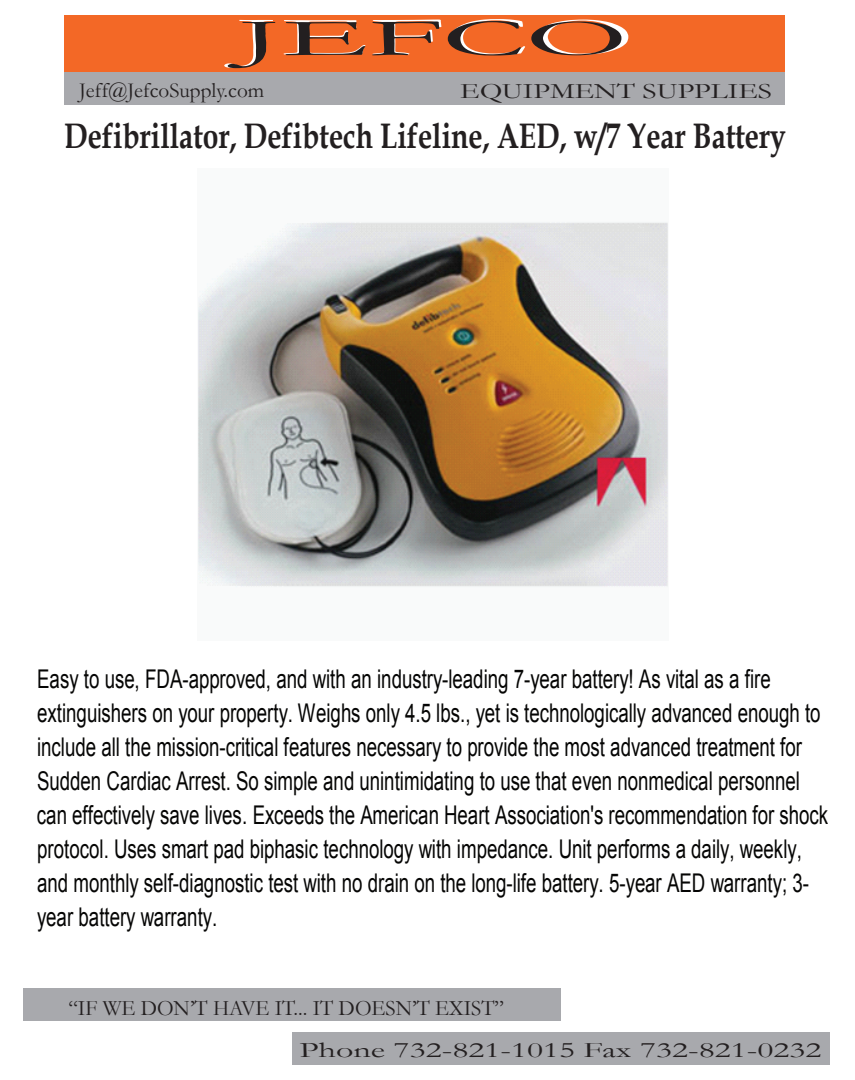
<style>
.page{position:relative;width:855px;height:1080px;background:#fff}
.page>*{position:absolute;margin:0;border:0;box-sizing:border-box;transform-origin:0 0}
.t1{font:54.62px "Garamond";color:#fff;scale:2.46 1}
.t2{font:700 35.38px "Book Antiqua";color:#231f20;scale:.8 1}
.t3{font:25.75px/34px "Arial";color:#050504;scale:.72 1}
.t4{font:22.12px "Garamond";color:#231f20;scale:.96 1}
.t5{font:22.12px "Garamond";color:#231f20;scale:1.54 1}
.t6{font:22.12px "Garamond";color:#231f20;scale:1.34 1}
.t7{font:21.38px "Garamond";color:#231f20}
</style>
<div class="page">
<div style="left:64px;top:15px;width:721px;height:58px;background:#f36826"></div>
<div style="left:64px;top:73px;width:721px;height:32px;background:#a8a9ad"></div>
<div style="left:292px;top:1033px;width:538px;height:32px;background:#a8a9ad"></div>
<div style="left:24px;top:989px;width:537px;height:32px;background:#a8a9ad"></div>
<img style="left:198px;top:222px;width:470px;height:365px">
<h1 class="t1" style="left:236px;top:0;width:164px">JEFCO</h1>
<p class="t6" style="left:460px;top:76px;width:234px">EQUIPMENT SUPPLIES</p>
<p class="t7" style="left:79px;top:76px;width:186px">Jeff@JefcoSupply.com</p>
<h2 class="t2" style="left:64px;top:112px;width:904px">Defibrillator, Defibtech Lifeline, AED, w/7 Year Battery</h2>
<p class="t3" style="left:37px;top:662px;width:1100px">Easy to use, FDA-approved, and with an industry-leading 7-year battery! As vital as a fire extinguishers on your property. Weighs only 4.5 lbs., yet is technologically advanced enough to include all the mission-critical features necessary to provide the most advanced treatment for Sudden Cardiac Arrest. So simple and unintimidating to use that even nonmedical personnel can effectively save lives. Exceeds the American Heart Association's recommendation for shock protocol. Uses smart pad biphasic technology with impedance. Unit performs a daily, weekly, and monthly self-diagnostic test with no drain on the long-life battery. 5-year AED warranty; 3- year battery warranty.</p>
<p class="t4" style="left:68px;top:993px;width:455px">“IF WE DON’T HAVE IT... IT DOESN’T EXIST”</p>
<p class="t5" style="left:299px;top:1035px;width:340px">Phone 732-821-1015 Fax 732-821-0232</p>
</div>
